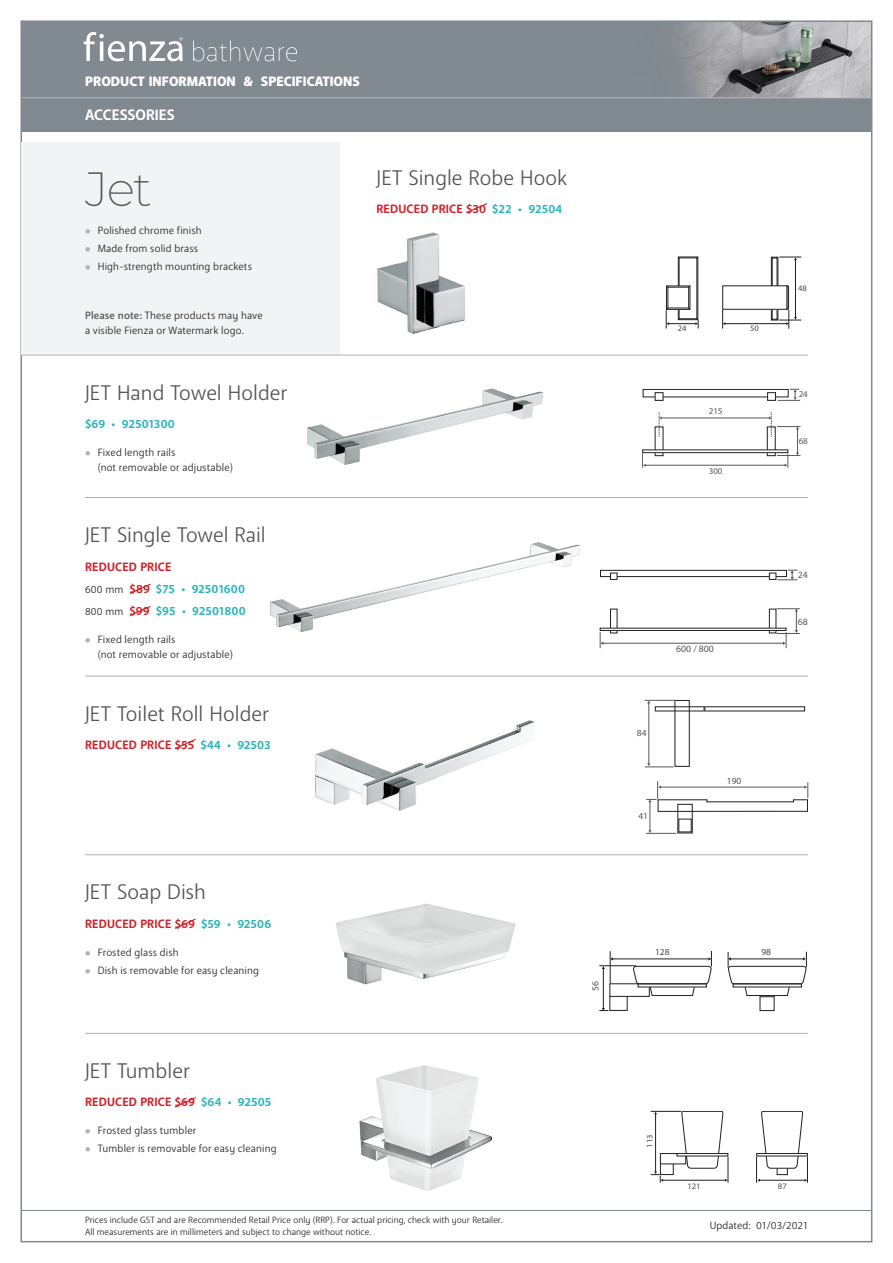
<style>
.page{position:relative;width:893px;height:1263px;background:#fff}
.page>*{position:absolute;margin:0;border:0;box-sizing:border-box;transform-origin:0 0}
.Header_1{font:200 48px "Montserrat";color:#545557}
.Sub_Header_1{font:21px "Anago";color:#545557}
.t1{font:700 15px "Anago";color:#fff}
.t2{font:900 13.5px "Anago";color:#fff}
.Price___Code{font:700 12px "Anago";letter-spacing:.015em;color:#d1232a}
.Price___Code-2{font:700 12px "Anago";color:#2eb5bc}
.FOB_Date{font:10.5px/15px "Anago";letter-spacing:.01em;color:#231f20}
.t3{font:9.6px "Myriad Pro";color:#57585a}
.t4{font:9.3px "Myriad Pro";color:#57585a}
.t5{font:9.3px "Myriad Pro";color:#4c4d4e}
.t6{font:9px/12px "Anago";color:#231f20}
.t7{font:8.85px "Myriad Pro";color:#57585a}
.t8{font:8.4px "Myriad Pro";color:#4c4d4e}
.s1{font-weight:500;font-size:7.5px;color:#b1b2b6}
.s2{font-weight:500;color:#545557}
.s3{color:#2eb5bc}
.s4{font-weight:400;font-size:10.5px;color:#231f20}
.s5{color:#d1232a}
</style>
<div class="page">
<div style="left:21px;top:21px;width:851px;height:111px;background:#818990"></div>
<img style="left:83px;top:23px;width:786px;height:74px">
<hr style="left:21px;top:97px;width:851px;height:1px;background:#b8bbbf">
<svg style="left:84px;top:32px;width:99px;height:29px"></svg>
<svg style="left:193px;top:40px;width:104px;height:21px"></svg>
<hr style="left:21px;top:1210px;width:851px;height:1px;background:#818990">
<div style="left:21px;top:142px;width:319px;height:213px;background:#f2f3f4"></div>
<img style="left:377px;top:232px;width:88px;height:102px">
<img style="left:271px;top:543px;width:308px;height:88px">
<img style="left:335px;top:903px;width:180px;height:82px">
<img style="left:316px;top:720px;width:219px;height:91px">
<img style="left:308px;top:388px;width:235px;height:76px">
<img style="left:359px;top:1065px;width:132px;height:126px">
<div style="left:600px;top:570px;width:187px;height:7px;border:1px solid #231f20"></div>
<div style="left:610px;top:573px;width:7px;height:6px;background:#fff"></div>
<div style="left:610px;top:573px;width:7px;height:7px;border:1px solid #231f20"></div>
<div style="left:769px;top:573px;width:7px;height:6px;background:#fff"></div>
<div style="left:769px;top:573px;width:7px;height:7px;border:1px solid #231f20"></div>
<div style="left:610px;top:609px;width:7px;height:24px;border:1px solid #231f20"></div>
<div style="left:769px;top:609px;width:7px;height:24px;border:1px solid #231f20"></div>
<div style="left:600px;top:628px;width:186px;height:3px;border:1px solid #231f20"></div>
<svg style="left:777px;top:570px;width:21px;height:10px"></svg>
<hr style="left:603px;top:643px;width:180px;height:1px;background:#57585a">
<svg style="left:777px;top:608px;width:23px;height:40px"></svg>
<svg style="left:600px;top:632px;width:3px;height:16px"></svg>
<div style="left:643px;top:389px;width:146px;height:8px;border:1px solid #231f20"></div>
<div style="left:655px;top:393px;width:8px;height:7px;background:#fff"></div>
<div style="left:655px;top:392px;width:8px;height:9px;border:1px solid #231f20"></div>
<div style="left:768px;top:393px;width:7px;height:7px;background:#fff"></div>
<div style="left:767px;top:392px;width:9px;height:9px;border:1px solid #231f20"></div>
<svg style="left:657px;top:428px;width:4px;height:26px"></svg>
<div style="left:767px;top:426px;width:9px;height:30px;border:1px solid #231f20"></div>
<div style="left:642px;top:449px;width:146px;height:4px;border:1px solid #231f20"></div>
<svg style="left:778px;top:389px;width:22px;height:12px"></svg>
<hr style="left:645px;top:465px;width:140px;height:1px;background:#57585a">
<svg style="left:642px;top:453px;width:4px;height:15px"></svg>
<hr style="left:661px;top:418px;width:108px;height:1px;background:#57585a">
<svg style="left:769px;top:412px;width:31px;height:56px"></svg>
<svg style="left:659px;top:412px;width:3px;height:25px"></svg>
<div style="left:674px;top:700px;width:16px;height:67px;border:1px solid #231f20"></div>
<hr style="left:645px;top:700px;width:32px;height:1px;background:#57585a">
<hr style="left:646px;top:833px;width:30px;height:1px;background:#57585a">
<hr style="left:649px;top:703px;width:1px;height:61px;background:#57585a">
<svg style="left:645px;top:763px;width:29px;height:5px"></svg>
<svg style="left:646px;top:781px;width:162px;height:52px"></svg>
<div style="left:678px;top:257px;width:20px;height:63px;border:1px solid #231f20"></div>
<div style="left:666px;top:286px;width:24px;height:24px;border:1px solid #231f20"></div>
<div style="left:668px;top:287px;width:21px;height:21px;background:#fff"></div>
<div style="left:668px;top:287px;width:21px;height:21px;border:1px solid #231f20"></div>
<div style="left:771px;top:257px;width:7px;height:63px;border:1px solid #231f20"></div>
<div style="left:722px;top:285px;width:65px;height:25px;border:1px solid #231f20"></div>
<hr style="left:725px;top:323px;width:62px;height:1px;background:#231f20">
<svg style="left:722px;top:310px;width:3px;height:19px"></svg>
<svg style="left:666px;top:308px;width:33px;height:20px"></svg>
<hr style="left:795px;top:260px;width:1px;height:57px;background:#231f20">
<svg style="left:771px;top:285px;width:30px;height:44px"></svg>
<svg style="left:771px;top:257px;width:30px;height:3px"></svg>
<svg style="left:651px;top:1111px;width:78px;height:72px"></svg>
<svg style="left:756px;top:1111px;width:52px;height:72px"></svg>
<div style="left:760px;top:995px;width:14px;height:16px;border:1px solid #231f20"></div>
<svg style="left:728px;top:952px;width:79px;height:45px"></svg>
<div style="left:609px;top:996px;width:19px;height:15px;border:1px solid #231f20"></div>
<hr style="left:599px;top:965px;width:37px;height:1px;background:#231f20">
<hr style="left:603px;top:968px;width:1px;height:40px;background:#231f20">
<svg style="left:602px;top:951px;width:110px;height:46px"></svg>
<svg style="left:599px;top:1008px;width:9px;height:3px"></svg>
<svg style="left:174px;top:1097px;width:22px;height:11px"></svg>
<svg style="left:174px;top:918px;width:22px;height:11px"></svg>
<svg style="left:466px;top:203px;width:22px;height:11px"></svg>
<svg style="left:174px;top:739px;width:22px;height:11px"></svg>
<svg style="left:129px;top:583px;width:22px;height:11px"></svg>
<svg style="left:129px;top:606px;width:22px;height:11px"></svg>
<hr style="left:85px;top:854px;width:723px;height:1px;background:#b1b2b6">
<hr style="left:85px;top:497px;width:723px;height:1px;background:#b1b2b6">
<hr style="left:21px;top:355px;width:787px;height:1px;background:#b1b2b6">
<hr style="left:85px;top:676px;width:723px;height:1px;background:#b1b2b6">
<hr style="left:85px;top:1033px;width:723px;height:1px;background:#b1b2b6">
<p class="t2" style="left:85px;top:72px;width:276px">PRODUCT INFORMATION &amp; SPECIFICATIONS</p>
<h3 class="t1" style="left:85px;top:106px;width:91px">ACCESSORIES</h3>
<p class="Header_1" style="left:85px;top:157px;width:68px">Jet</p>
<p class="FOB_Date" style="left:85px;top:223px;width:118px"><span class="s1">●</span> Polished chrome finish</p>
<p class="FOB_Date" style="left:85px;top:241px;width:115px"><span class="s1">●</span> Made from solid brass</p>
<p class="FOB_Date" style="left:85px;top:259px;width:168px"><span class="s1">●</span> High-strength mounting brackets</p>
<p class="FOB_Date" style="left:85px;top:308px;width:179px"><span class="s2">Please note:</span> These products may have a visible Fienza or Watermark logo.</p>
<p class="Sub_Header_1" style="left:85px;top:379px;width:204px">JET Hand Towel Holder</p>
<p class="Price___Code-2" style="left:85px;top:416px;width:91px">$69 • 92501300</p>
<p class="FOB_Date" style="left:98px;top:445px;width:137px;text-indent:-13px"><span class="s1">●</span> Fixed length rails<br>(not removable or adjustable)</p>
<p class="Sub_Header_1" style="left:376px;top:164px;width:192px">JET Single Robe Hook</p>
<p class="Price___Code" style="left:376px;top:202px;width:187px">REDUCED PRICE $30 <span class="s3">$22 • 92504</span></p>
<p class="Sub_Header_1" style="left:85px;top:522px;width:182px">JET Single Towel Rail</p>
<p class="Price___Code" style="left:85px;top:559px;width:88px">REDUCED PRICE</p>
<p class="Price___Code-2" style="left:85px;top:581px;width:162px"><span class="s4">600 mm</span> <span class="s5">$89</span> $75 • 92501600</p>
<p class="Price___Code-2" style="left:85px;top:603px;width:162px"><span class="s4">800 mm</span> <span class="s5">$99</span> $95 • 92501800</p>
<p class="FOB_Date" style="left:98px;top:632px;width:137px;text-indent:-13px"><span class="s1">●</span> Fixed length rails<br>(not removable or adjustable)</p>
<p class="Sub_Header_1" style="left:85px;top:700px;width:186px">JET Toilet Roll Holder</p>
<p class="Price___Code" style="left:85px;top:737px;width:187px">REDUCED PRICE $55 <span class="s3">$44 • 92503</span></p>
<p class="Sub_Header_1" style="left:85px;top:879px;width:122px">JET Soap Dish</p>
<p class="Price___Code" style="left:85px;top:916px;width:188px">REDUCED PRICE $69 <span class="s3">$59 • 92506</span></p>
<p class="FOB_Date" style="left:85px;top:944px;width:95px"><span class="s1">●</span> Frosted glass dish</p>
<p class="FOB_Date" style="left:85px;top:963px;width:176px"><span class="s1">●</span> Dish is removable for easy cleaning</p>
<p class="Sub_Header_1" style="left:85px;top:1057px;width:107px">JET Tumbler</p>
<p class="Price___Code" style="left:85px;top:1095px;width:188px">REDUCED PRICE $69 <span class="s3">$64 • 92505</span></p>
<p class="FOB_Date" style="left:85px;top:1123px;width:113px"><span class="s1">●</span> Frosted glass tumbler</p>
<p class="FOB_Date" style="left:85px;top:1141px;width:193px"><span class="s1">●</span> Tumbler is removable for easy cleaning</p>
<p class="t5" style="left:589px;top:991px;width:11px;rotate:-90deg">56</p>
<p class="t8" style="left:678px;top:323px;width:10px">24</p>
<p class="t8" style="left:750px;top:323px;width:10px">50</p>
<p class="t7" style="left:709px;top:406px;width:15px">215</p>
<p class="t7" style="left:709px;top:466px;width:15px">300</p>
<p class="t3" style="left:676px;top:643px;width:39px">600 / 800</p>
<p class="t4" style="left:637px;top:727px;width:11px">84</p>
<p class="t4" style="left:638px;top:810px;width:11px">41</p>
<p class="t4" style="left:727px;top:775px;width:16px">190</p>
<p class="t8" style="left:798px;top:283px;width:10px">48</p>
<p class="t7" style="left:799px;top:389px;width:11px">24</p>
<p class="t7" style="left:799px;top:436px;width:11px">68</p>
<p class="t3" style="left:798px;top:569px;width:12px">24</p>
<p class="t3" style="left:798px;top:615px;width:12px">68</p>
<p class="t5" style="left:655px;top:946px;width:16px">128</p>
<p class="t5" style="left:761px;top:946px;width:11px">98</p>
<p class="t8" style="left:645px;top:1147px;width:15px;rotate:-90deg">113</p>
<p class="t8" style="left:687px;top:1180px;width:15px">121</p>
<p class="t8" style="left:778px;top:1180px;width:10px">87</p>
<p class="t6" style="left:85px;top:1214px;width:419px">Prices include GST and are Recommended Retail Price only (RRP). For actual pricing, check with your Retailer.<br>All measurements are in millimeters and subject to change without notice.</p>
<p class="FOB_Date" style="left:710px;top:1218px;width:100px">Updated: 01/03/2021</p>
</div>
